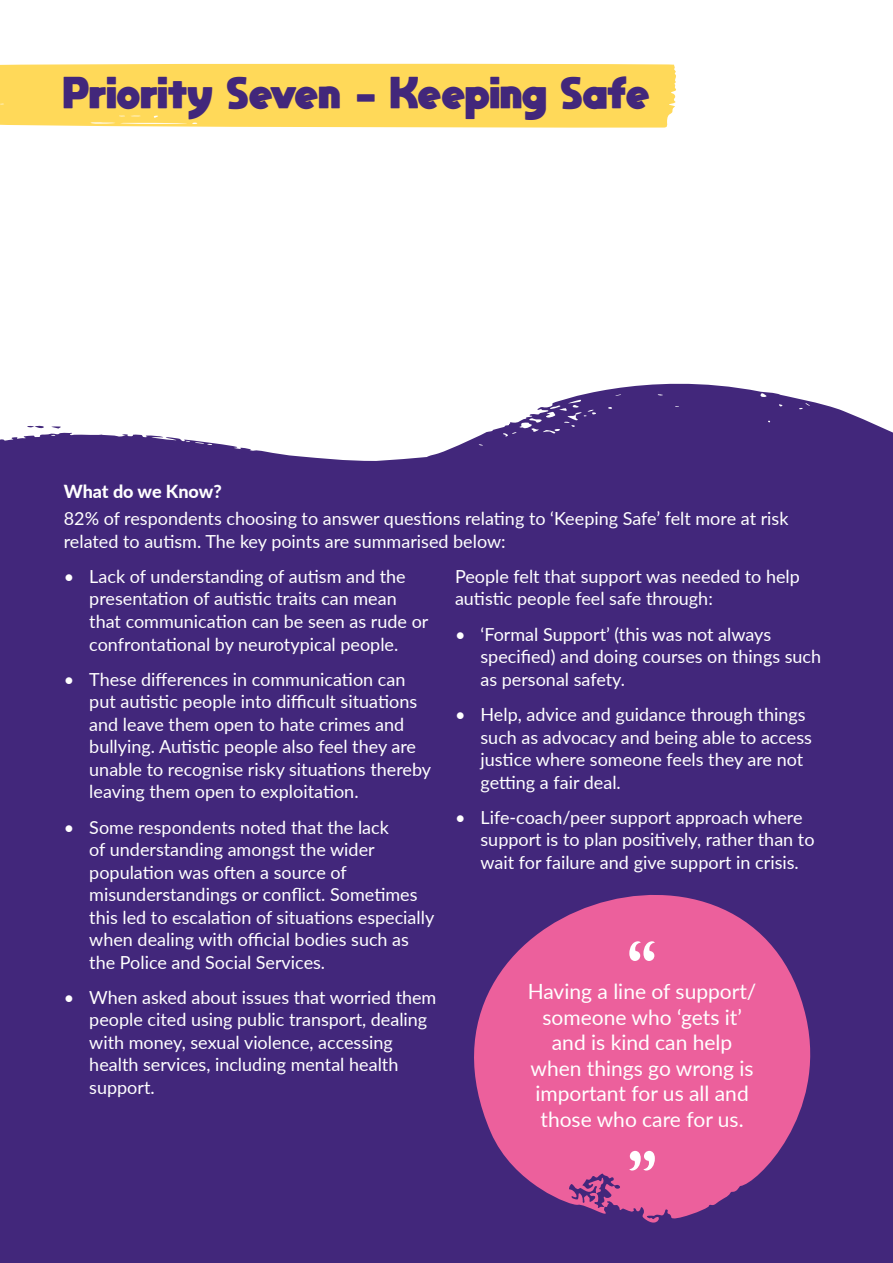
<style>
.page{position:relative;width:893px;height:1263px;background:#42277b}
.page>*{position:absolute;margin:0;border:0;box-sizing:border-box;transform-origin:0 0}
.Section_Title__H2{font:800 31.5px "moon get";letter-spacing:.01em;color:#42277b}
.Quote__p{font:21px/25.5px "Lato";color:#fff;text-align:center}
.White_Bullet_Points__p{font:18px/22.5px "Lato";color:#fff}
.Body_Text__p{font:18px/22.5px "Lato";color:#fff}
.Header_4__p{font:800 18px "Lato";letter-spacing:-.005em;color:#fff}
</style>
<div class="page">
<div style="left:0;top:0;width:893px;height:369px;background:#fff"></div>
<svg style="left:0;top:369px;width:893px;height:92px;fill:#fff"></svg>
<svg style="left:26px;top:425px;width:37px;height:4px"></svg>
<div style="left:0;top:63px;width:680px;height:65px;background:#ffd959"></div>
<svg style="left:474px;top:895px;width:337px;height:328px;fill:#ec609c"></svg>
<svg style="left:629px;top:941px;width:26px;height:20px"></svg>
<svg style="left:629px;top:1151px;width:26px;height:19px"></svg>
<h2 class="Section_Title__H2" style="left:64px;top:72px;width:588px">Priority Seven - Keeping Safe</h2>
<p class="Header_4__p" style="left:64px;top:478px;width:160px">What do we Know?</p>
<p class="Body_Text__p" style="left:64px;top:507px;width:726px">82% of respondents choosing to answer questions relating to ‘Keeping Safe’ felt more at risk related to autism. The key points are summarised below:</p>
<p class="White_Bullet_Points__p" style="left:89px;top:564px;width:341px;text-indent:-26px">• Lack of understanding of autism and the presentation of autistic traits can mean that communication can be seen as rude or confrontational by neurotypical people.</p>
<p class="White_Bullet_Points__p" style="left:89px;top:667px;width:343px;text-indent:-26px">• These differences in communication can put autistic people into difficult situations and leave them open to hate crimes and bullying. Autistic people also feel they are unable to recognise risky situations thereby leaving them open to exploitation.</p>
<p class="White_Bullet_Points__p" style="left:89px;top:815px;width:347px;text-indent:-26px">• Some respondents noted that the lack<br>of understanding amongst the wider population was often a source of misunderstandings or conflict. Sometimes this led to escalation of situations especially when dealing with official bodies such as the Police and Social Services.</p>
<p class="White_Bullet_Points__p" style="left:89px;top:985px;width:349px;text-indent:-26px">• When asked about issues that worried them people cited using public transport, dealing with money, sexual violence, accessing health services, including mental health support.</p>
<p class="Body_Text__p" style="left:455px;top:564px;width:346px">People felt that support was needed to help autistic people feel safe through:</p>
<p class="White_Bullet_Points__p" style="left:480px;top:622px;width:342px;text-indent:-26px">• ‘Formal Support’ (this was not always specified) and doing courses on things such as personal safety.</p>
<p class="White_Bullet_Points__p" style="left:480px;top:702px;width:333px;text-indent:-26px">• Help, advice and guidance through things such as advocacy and being able to access justice where someone feels they are not getting a fair deal.</p>
<p class="White_Bullet_Points__p" style="left:480px;top:805px;width:336px;text-indent:-26px">• Life-coach/peer support approach where support is to plan positively, rather than to wait for failure and give support in crisis.</p>
<p class="Quote__p" style="left:528px;top:978px;width:230px">Having a line of support/ someone who ‘gets it’ and is kind can help when things go wrong is important for us all and those who care for us.</p>
</div>
